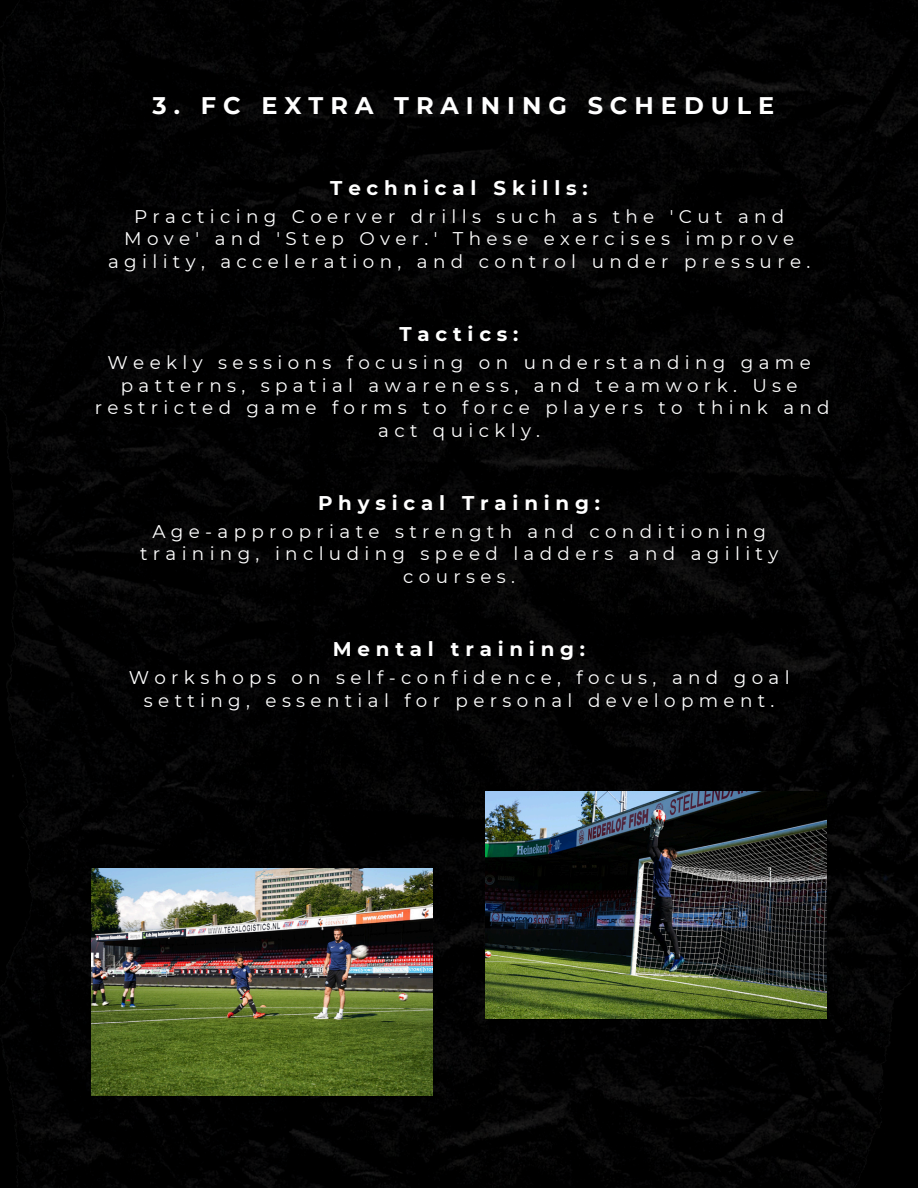
<style>
.page{position:relative;width:918px;height:1188px;background:#fff}
.page>*{position:absolute;margin:0;border:0;box-sizing:border-box;transform-origin:0 0}
.t1{font:700 24px "Montserrat";letter-spacing:.29em;color:#fff}
.t2{font:700 19.8px "Montserrat";letter-spacing:.29em;color:#fff}
.t3{font:18.3px/22.5px "Montserrat";letter-spacing:.29em;color:#fff;text-align:center}
</style>
<div class="page">
<img style="left:0;top:0;width:918px;height:1188px">
<img style="left:485px;top:792px;width:341px;height:227px">
<img style="left:92px;top:869px;width:341px;height:227px">
<p class="t1" style="left:153px;top:91px;width:623px">3. FC EXTRA TRAINING SCHEDULE</p>
<h1 class="t2" style="left:330px;top:176px;width:259px">Technical Skills:</h1>
<p class="t3" style="left:108px;top:205px;width:704px">Practicing Coerver drills such as the 'Cut and<br>Move' and 'Step Over.' These exercises improve agility, acceleration, and control under pressure.</p>
<p class="t2" style="left:400px;top:322px;width:120px">Tactics:</p>
<p class="t3" style="left:95px;top:351px;width:737px">Weekly sessions focusing on understanding game patterns, spatial awareness, and teamwork. Use restricted game forms to force players to think and act quickly.</p>
<p class="t2" style="left:318px;top:491px;width:283px">Physical Training:</p>
<p class="t3" style="left:140px;top:520px;width:640px">Age-appropriate strength and conditioning training, including speed ladders and agility courses.</p>
<p class="t2" style="left:333px;top:637px;width:254px">Mental training:</p>
<p class="t3" style="left:129px;top:666px;width:662px">Workshops on self-confidence, focus, and goal setting, essential for personal development.</p>
</div>
